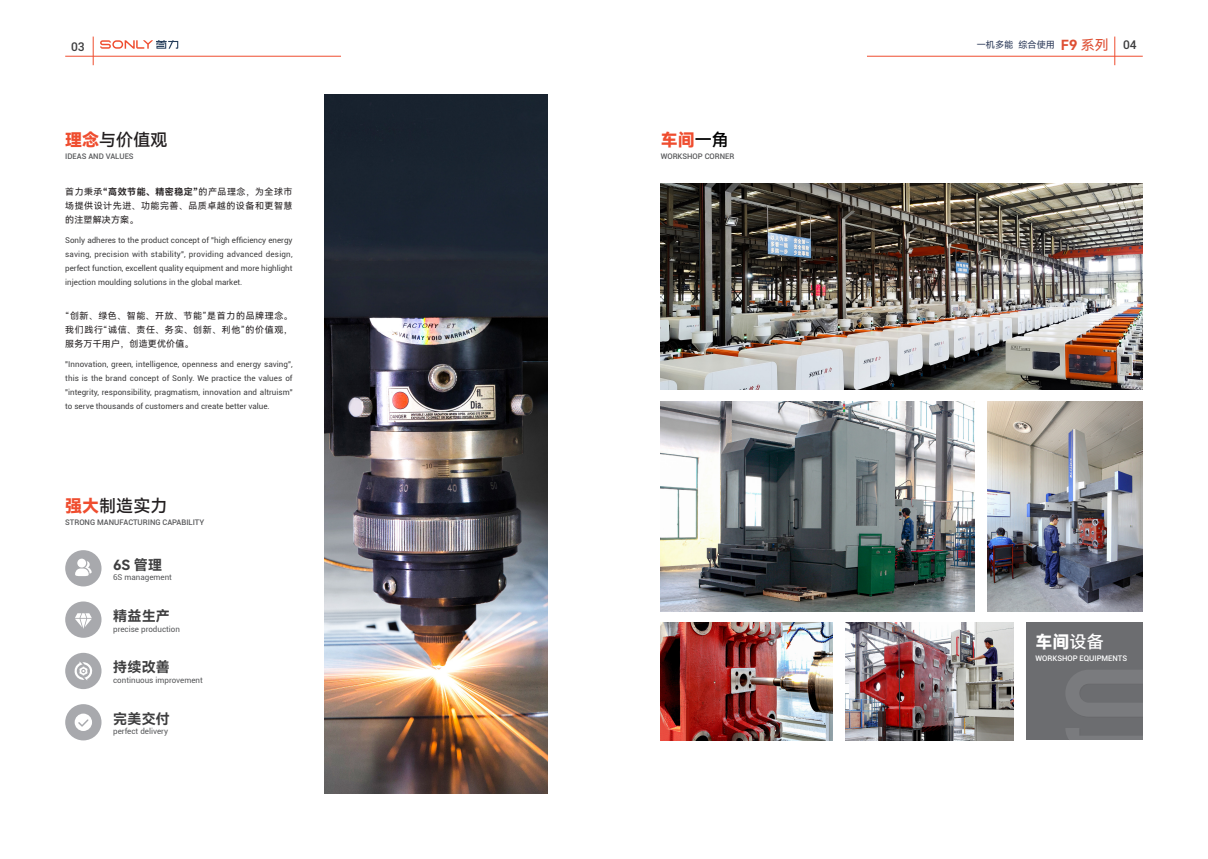
<style>
.page{position:relative;width:1208px;height:859px;background:#fff}
.page>*{position:absolute;margin:0;border:0;box-sizing:border-box;transform-origin:0 0}
.t1{font:17px "Harmony OS Sans SC Medium";color:#231f20}
.t2{font:17px "Harmony OS Sans SC Black";color:#ef4d2f}
.t3{font:17px "Harmony OS Sans SC Black";color:#fff}
.t4{font:14px "Harmony OS Sans SC Bold";letter-spacing:.02em;color:#3e3e3f}
.t5{font:500 12px "Roboto";color:#3e3e3f}
.t6{font:9.1px "Harmony OS Sans SC";color:#303e5c}
.t7{font:9px/14px "Harmony OS Sans SC";letter-spacing:.06em;color:#231f20;text-align:justify}
.t8{font:8px/14px "Roboto";color:#3e3e3f;text-align:justify}
.t9{font:8px "Roboto";color:#57585a}
.t10{font:500 7.7px "Roboto";color:#57585a}
.t11{font:500 7.7px "Roboto";color:#fff}
.s1{font-family:"Harmony OS Sans SC Bold";font-size:14px;color:#de4f33}
.s2{font-size:14px;color:#de4f33}
.s3{font-family:"Roboto";font-weight:500;font-size:12px;color:#3e3e3f}
.s4{font-family:"Harmony OS Sans SC Black";color:#ef4d2f}
.s5{font-family:"Harmony OS Sans SC Bold"}
.s6{font-family:"Harmony OS Sans SC Medium";color:#000}
.s7{font-family:"Harmony OS Sans SC Medium"}
</style>
<div class="page">
<div style="left:65px;top:550px;width:36px;height:36px;background:#a8a9ad;border-radius:50%"></div>
<div style="left:65px;top:601px;width:36px;height:37px;background:#a8a9ad;border-radius:50%"></div>
<div style="left:65px;top:653px;width:36px;height:36px;background:#a8a9ad;border-radius:50%"></div>
<div style="left:65px;top:704px;width:36px;height:36px;background:#a8a9ad;border-radius:50%"></div>
<svg style="left:75px;top:559px;width:17px;height:17px"></svg>
<svg style="left:74px;top:661px;width:19px;height:19px"></svg>
<svg style="left:75px;top:613px;width:17px;height:16px"></svg>
<svg style="left:75px;top:714px;width:17px;height:17px"></svg>
<img style="left:325px;top:95px;width:222px;height:699px">
<div style="left:1026px;top:622px;width:116px;height:118px;background:#6c6d70"></div>
<svg style="left:1066px;top:670px;width:76px;height:70px"></svg>
<img style="left:660px;top:622px;width:172px;height:118px">
<img style="left:846px;top:622px;width:167px;height:118px">
<img style="left:660px;top:402px;width:314px;height:209px">
<img style="left:660px;top:183px;width:482px;height:207px">
<img style="left:987px;top:402px;width:155px;height:209px">
<svg style="left:100px;top:40px;width:78px;height:9px"></svg>
<hr style="left:867px;top:56px;width:275px;height:1px;background:#ef4d2f">
<svg style="left:1114px;top:37px;width:1px;height:28px"></svg>
<hr style="left:65px;top:56px;width:276px;height:1px;background:#ef4d2f">
<svg style="left:93px;top:37px;width:1px;height:28px"></svg>
<h3 class="t5" style="left:71px;top:38px;width:15px">03</h3>
<p class="t6" style="left:976px;top:38px;width:161px">一机多能 综合使用 <span class="s1">F9</span> <span class="s2">系列</span> <span class="s3">04</span></p>
<h1 class="t1" style="left:65px;top:128px;width:104px"><span class="s4">理念</span>与价值观</h1>
<p class="t10" style="left:65px;top:151px;width:70px">IDEAS AND VALUES</p>
<p class="t7" style="left:65px;top:185px;width:229px">首力秉承<span class="s5">“高效节能、精密稳定”</span>的产品理念，为全球市场提供设计先进、功能完善、品质卓越的设备和更智慧的注塑解决方案。</p>
<p class="t8" style="left:65px;top:233px;width:229px">Sonly adheres to the product concept of "high efficiency energy saving, precision with stability", providing advanced design, perfect function, excellent quality equipment and more highlight injection moulding solutions in the global market.</p>
<p class="t7" style="left:65px;top:309px;width:229px">“创新、绿色、智能、开放、节能”是首力的品牌理念。我们践行“诚信、责任、务实、创新、利他”的价值观，服务万千用户，创造更优价值。</p>
<p class="t8" style="left:65px;top:357px;width:229px">"Innovation, green, intelligence, openness and energy saving", this is the brand concept of Sonly. We practice the values of "integrity, responsibility, pragmatism, innovation and altruism" to serve thousands of customers and create better value.</p>
<h1 class="t1" style="left:65px;top:494px;width:104px"><span class="s4">强大</span>制造实力</h1>
<p class="t10" style="left:65px;top:517px;width:141px">STRONG MANUFACTURING CAPABILITY</p>
<h2 class="t4" style="left:113px;top:555px;width:51px">6S 管理</h2>
<h2 class="t4" style="left:113px;top:606px;width:58px">精益生产</h2>
<h2 class="t4" style="left:113px;top:658px;width:58px">持续改善</h2>
<h2 class="t4" style="left:113px;top:709px;width:58px">完美交付</h2>
<p class="t9" style="left:113px;top:572px;width:60px">6S management</p>
<p class="t9" style="left:113px;top:623px;width:68px">precise production</p>
<p class="t9" style="left:113px;top:675px;width:91px">continuous improvement</p>
<p class="t9" style="left:113px;top:726px;width:57px">perfect delivery</p>
<h1 class="t2" style="left:660px;top:128px;width:70px">车间<span class="s6">一角</span></h1>
<p class="t10" style="left:660px;top:151px;width:75px">WORKSHOP CORNER</p>
<h1 class="t3" style="left:1035px;top:630px;width:70px">车间<span class="s7">设备</span></h1>
<p class="t11" style="left:1035px;top:653px;width:93px">WORKSHOP EQUIPMENTS</p>
</div>
